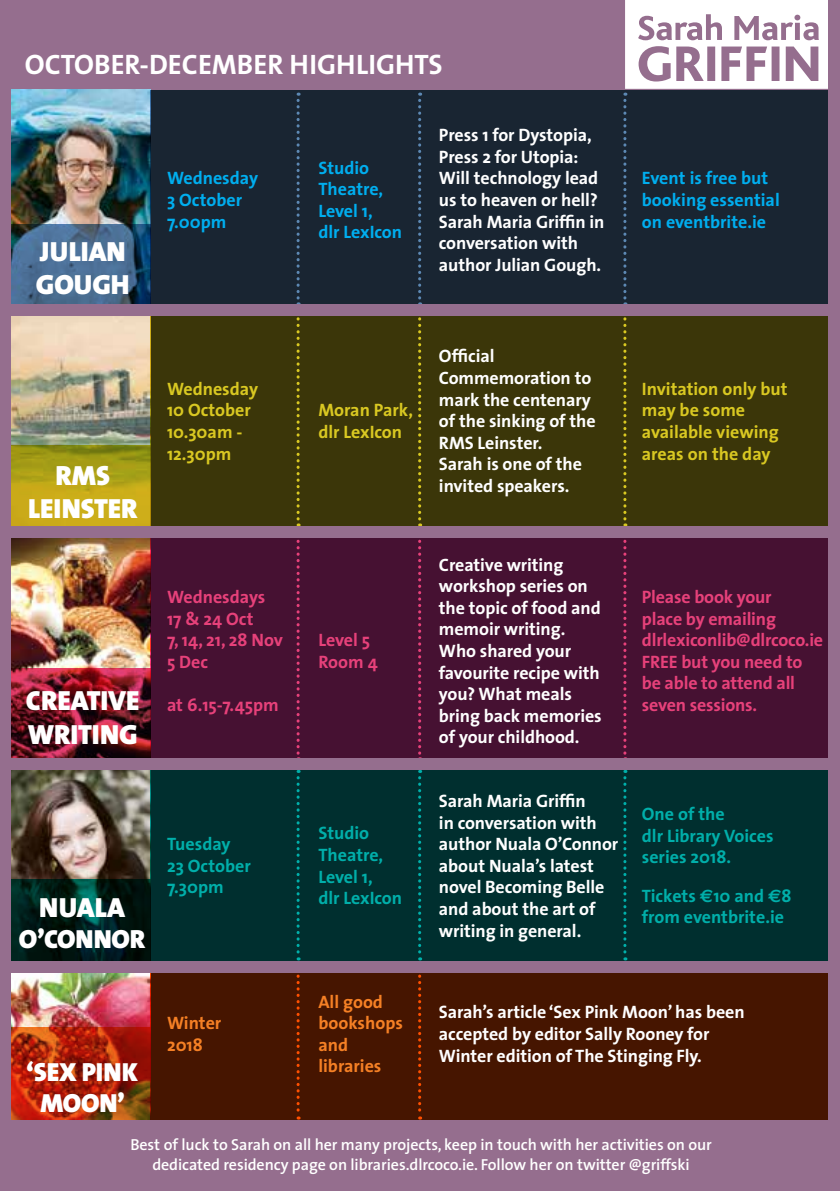
<style>
.page{position:relative;width:840px;height:1191px;background:#fff}
.page>*{position:absolute;margin:0;border:0;box-sizing:border-box;transform-origin:0 0}
.t1{font:700 28.2px "The Sans";color:#fff}
.t2{font:900 27.8px/33.4px "The Sans";color:#fff}
.t3{font:900 26.4px/31.6px "The Sans";letter-spacing:-.01em;color:#fff;text-align:center}
.t4{font:700 18px/21.6px "The Sans";letter-spacing:-.005em;color:#fff}
.t5{font:700 18px/21.6px "The Sans";letter-spacing:-.01em;color:#e7417a}
.t6{font:700 18px/21.6px "The Sans";color:#00afaa}
.t7{font:700 18px/21.6px "The Sans";color:#d9c822}
.t8{font:700 18px/21.6px "The Sans";color:#00aeef}
.t9{font:700 18px/21.6px "The Sans";color:#f58025}
.t10{font:600 16px/19.2px "The Sans";letter-spacing:-.005em;color:#fff;text-align:center}
.s1{font-family:"Euro Sans"}
</style>
<div class="page">
<div style="left:0;top:0;width:839px;height:1191px;background:#956e8e"></div>
<img style="left:11px;top:770px;width:139px;height:109px">
<img style="left:11px;top:90px;width:139px;height:134px">
<img style="left:11px;top:316px;width:139px;height:129px">
<img style="left:11px;top:538px;width:139px;height:130px">
<img style="left:11px;top:973px;width:139px;height:54px">
<div style="left:150px;top:90px;width:689px;height:215px;background:#192532"></div>
<div style="left:150px;top:311px;width:689px;height:215px;background:#3b3609"></div>
<div style="left:150px;top:533px;width:689px;height:227px;background:#461132"></div>
<div style="left:150px;top:770px;width:689px;height:190px;background:#002f2f"></div>
<div style="left:150px;top:968px;width:689px;height:151px;background:#461500"></div>
<svg style="left:296px;top:93px;width:3px;height:211px"></svg>
<svg style="left:296px;top:315px;width:3px;height:211px"></svg>
<svg style="left:296px;top:539px;width:3px;height:219px"></svg>
<svg style="left:296px;top:770px;width:3px;height:190px"></svg>
<svg style="left:296px;top:972px;width:3px;height:147px"></svg>
<svg style="left:418px;top:93px;width:3px;height:211px"></svg>
<svg style="left:418px;top:315px;width:3px;height:211px"></svg>
<svg style="left:418px;top:539px;width:3px;height:219px"></svg>
<svg style="left:418px;top:770px;width:3px;height:190px"></svg>
<svg style="left:418px;top:972px;width:3px;height:147px"></svg>
<svg style="left:623px;top:315px;width:3px;height:211px"></svg>
<svg style="left:623px;top:539px;width:3px;height:219px"></svg>
<svg style="left:623px;top:770px;width:3px;height:190px"></svg>
<svg style="left:11px;top:224px;width:139px;height:80px;background:#416589"></svg>
<svg style="left:11px;top:445px;width:139px;height:81px;background:#b5a217"></svg>
<img style="left:11px;top:668px;width:139px;height:90px">
<svg style="left:11px;top:879px;width:139px;height:81px;background:#00201b"></svg>
<svg style="left:11px;top:1027px;width:139px;height:92px;background:#a7270b"></svg>
<div style="left:12px;top:961px;width:827px;height:11px;background:#956e8e"></div>
<div style="left:12px;top:758px;width:827px;height:12px;background:#956e8e"></div>
<div style="left:12px;top:526px;width:827px;height:12px;background:#956e8e"></div>
<div style="left:12px;top:304px;width:827px;height:11px;background:#956e8e"></div>
<svg style="left:623px;top:0;width:205px;height:304px"></svg>
<div style="left:828px;top:0;width:11px;height:1191px;background:#956e8e"></div>
<h1 class="t1" style="left:25px;top:41px;width:37px">October</h1>
<h1 class="t1" style="left:139px;top:41px;width:46px">-December</h1>
<h1 class="t1" style="left:289px;top:41px;width:36px">Highlights</h1>
<h2 class="t2" style="left:36px;top:234px;width:95px">JULIAN<br>GOUGH</h2>
<p class="t8" style="left:167px;top:167px;width:93px">Wednesday<br>3 October<br>7.00pm</p>
<p class="t8" style="left:318px;top:156px;width:85px">Studio<br>Theatre,<br>Level 1,<br>dlr LexIcon</p>
<h2 class="t2" style="left:28px;top:458px;width:110px;text-align:center">RMS<br>LEINSTER</h2>
<h2 class="t2" style="left:26px;top:684px;width:115px">CREATIVE<br>WRITING</h2>
<p class="t7" style="left:167px;top:377px;width:93px">Wednesday<br>10 October<br>10.30am -<br>12.30pm</p>
<p class="t5" style="left:167px;top:585px;width:117px">Wednesdays<br>17 &amp; 24 Oct<br>7, 14, 21, 28 Nov<br>5 Dec</p>
<p class="t5" style="left:167px;top:693px;width:113px">at 6.15-7.45pm</p>
<p class="t7" style="left:318px;top:399px;width:96px">Moran Park, dlr LexIcon</p>
<p class="t5" style="left:318px;top:629px;width:61px">Level 5<br>Room 4</p>
<h2 class="t2" style="left:39px;top:890px;width:87px">NUALA</h2>
<h3 class="t3" style="left:19px;top:923px;width:127px">O’CONNOR</h3>
<p class="t6" style="left:167px;top:832px;width:85px">Tuesday<br>23 October<br>7.30pm</p>
<p class="t6" style="left:318px;top:822px;width:85px">Studio<br>Theatre,<br>Level 1,<br>dlr LexIcon</p>
<p class="t4" style="left:438px;top:124px;width:167px">Press 1 for Dystopia,<br>Press 2 for Utopia:<br>Will technology lead us to heaven or hell?<br>Sarah Maria Griffin in conversation with author Julian Gough.</p>
<p class="t4" style="left:438px;top:345px;width:158px">Official<br>Commemoration to mark the centenary of the sinking of the<br>RMS Leinster.<br>Sarah is one of the invited speakers.</p>
<p class="t4" style="left:438px;top:553px;width:164px">Creative writing workshop series on the topic of food and memoir writing.<br>Who shared your favourite recipe with you? What meals bring back memories of your childhood.</p>
<p class="t4" style="left:438px;top:789px;width:181px">Sarah Maria Griffin<br>in conversation with author Nuala O’Connor about Nuala’s latest novel Becoming Belle and about the art of writing in general.</p>
<p class="t8" style="left:641px;top:167px;width:139px">Event is free but booking essential on eventbrite.ie</p>
<p class="t7" style="left:641px;top:377px;width:147px">Invitation only but may be some available viewing areas on the day</p>
<p class="t5" style="left:641px;top:585px;width:183px">Please book your<br>place by emailing dlrlexiconlib@dlrcoco.ie<br>FREE but you need to be able to attend all seven sessions.</p>
<p class="t6" style="left:641px;top:802px;width:133px">One of the<br>dlr Library Voices series 2018.</p>
<p class="t6" style="left:641px;top:884px;width:151px">Tickets <span class="s1">€</span>10 and <span class="s1">€</span>8 from eventbrite.ie</p>
<p class="t9" style="left:318px;top:990px;width:86px">All good bookshops and libraries</p>
<p class="t4" style="left:438px;top:1001px;width:307px">Sarah’s article ‘Sex Pink Moon’ has been accepted by editor Sally Rooney for<br>Winter edition of The Stinging Fly.</p>
<p class="t9" style="left:167px;top:1012px;width:56px">Winter<br>2018</p>
<h3 class="t3" style="left:26px;top:1055px;width:113px">‘SEX PINK<br>MOON’</h3>
<p class="t10" style="left:130px;top:1135px;width:582px">Best of luck to Sarah on all her many projects, keep in touch with her activities on our dedicated residency page on libraries.dlrcoco.ie. Follow her on twitter @griffski</p>
</div>
